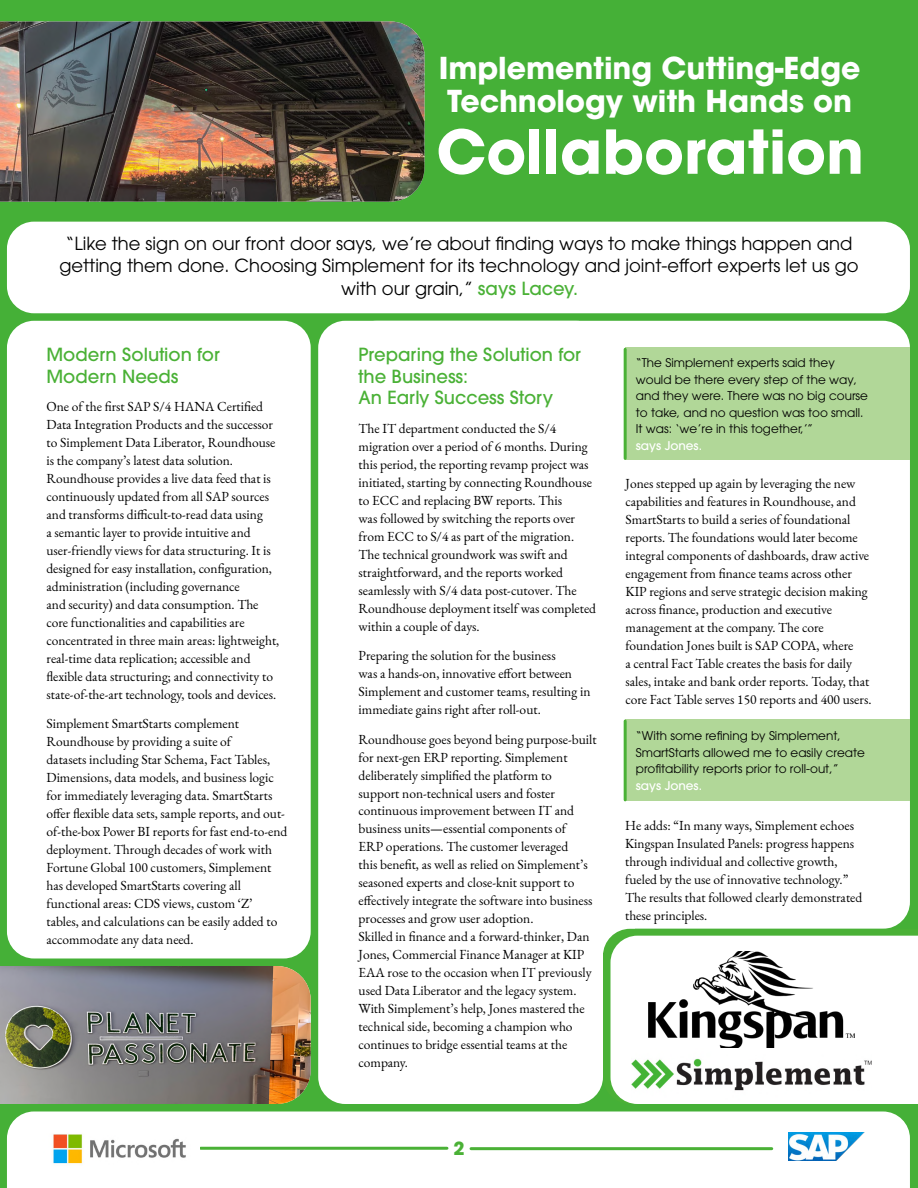
<style>
.page{position:relative;width:918px;height:1188px;background:#45b037}
.page>*{position:absolute;margin:0;border:0;box-sizing:border-box;transform-origin:0 0}
.t1{font:700 60px "ITC Avant Garde Pro";color:#fff}
.t2{font:700 30px/33px "ITC Avant Garde Pro";color:#fff}
.t3{font:18px/22.5px "ITC Avant Garde Pro";color:#000;text-align:center}
.t4{font:500 18px/21.6px "ITC Avant Garde Pro";color:#4ab136}
.t5{font:700 18px "ITC Avant Garde Pro";color:#4ab136}
.t6{font:13.5px/18px "EB Garamond";color:#000}
.t7{font:12px/16.5px "ITC Avant Garde Pro";color:#000}
.t8{font:500 12px "ITC Avant Garde Pro";color:#fff}
.s1{font-weight:500;color:#4ab136}
</style>
<div class="page">
<div style="left:7px;top:222px;width:903px;height:91px;background:#fff;border-radius:27px"></div>
<div style="left:7px;top:321px;width:304px;height:637px;background:#fff;border-radius:27px"></div>
<div style="left:318px;top:321px;width:285px;height:783px;background:#fff;border-radius:27px"></div>
<div style="left:350px;top:321px;width:560px;height:608px;background:#fff;border-radius:27px"></div>
<img style="left:0;top:22px;width:424px;height:180px">
<div style="left:7px;top:1112px;width:903px;height:76px;background:#fff"></div>
<hr style="left:201px;top:1147px;width:246px;height:3px;background:#4ab136">
<hr style="left:471px;top:1147px;width:301px;height:3px;background:#4ab136">
<img style="left:40px;top:1133px;width:159px;height:35px">
<img style="left:789px;top:1133px;width:81px;height:28px">
<img style="left:0;top:966px;width:311px;height:138px">
<div style="left:626px;top:348px;width:284px;height:112px;background:#b1d798"></div>
<div style="left:626px;top:720px;width:284px;height:81px;background:#b1d798"></div>
<hr style="left:624px;top:349px;width:3px;height:109px;background:#4ab136">
<hr style="left:624px;top:721px;width:3px;height:79px;background:#4ab136">
<svg style="left:603px;top:929px;width:315px;height:24px"></svg>
<div style="left:610px;top:936px;width:308px;height:168px;background:#fff"></div>
<img style="left:648px;top:951px;width:206px;height:98px">
<img style="left:631px;top:1049px;width:240px;height:52px">
<h2 class="t2" style="left:439px;top:51px;width:423px">Implementing Cutting-Edge<br>Technology with Hands on</h2>
<h1 class="t1" style="left:436px;top:112px;width:429px">Collaboration</h1>
<h3 class="t3" style="left:59px;top:232px;width:801px">“Like the sign on our front door says, we’re about finding ways to make things happen and getting them done. Choosing Simplement for its technology and joint-effort experts let us go with our grain,” <span class="s1">says Lacey.</span></h3>
<h3 class="t4" style="left:46px;top:344px;width:175px">Modern Solution for<br>Modern Needs</h3>
<p class="t6" style="left:46px;top:398px;width:234px">One of the first SAP S/4 HANA Certified Data Integration Products and the successor to Simplement Data Liberator, Roundhouse is the company’s latest data solution.<br>Roundhouse provides a live data feed that is continuously updated from all SAP sources and transforms difficult-to-read data using<br>a semantic layer to provide intuitive and user-friendly views for data structuring. It is designed for easy installation, configuration, administration (including governance<br>and security) and data consumption. The core functionalities and capabilities are concentrated in three main areas: lightweight, real-time data replication; accessible and flexible data structuring; and connectivity to state-of-the-art technology, tools and devices.</p>
<p class="t6" style="left:46px;top:714px;width:242px">Simplement SmartStarts complement Roundhouse by providing a suite of<br>datasets including Star Schema, Fact Tables, Dimensions, data models, and business logic for immediately leveraging data. SmartStarts offer flexible data sets, sample reports, and out&shy;of-the-box Power BI reports for fast end-to-end deployment. Through decades of work with Fortune Global 100 customers, Simplement has developed SmartStarts covering all functional areas: CDS views, custom ‘Z’ tables, and calculations can be easily added to accommodate any data need.</p>
<h3 class="t4" style="left:359px;top:344px;width:224px">Preparing the Solution for the Business:<br>An Early Success Story</h3>
<p class="t6" style="left:359px;top:419px;width:239px">The IT department conducted the S/4 migration over a period of 6 months. During this period, the reporting revamp project was initiated, starting by connecting Roundhouse to ECC and replacing BW reports. This<br>was followed by switching the reports over from ECC to S/4 as part of the migration.<br>The technical groundwork was swift and straightforward, and the reports worked seamlessly with S/4 data post-cutover. The Roundhouse deployment itself was completed within a couple of days.</p>
<p class="t6" style="left:359px;top:647px;width:233px">Preparing the solution for the business<br>was a hands-on, innovative effort between Simplement and customer teams, resulting in immediate gains right after roll-out.</p>
<p class="t6" style="left:359px;top:730px;width:240px">Roundhouse goes beyond being purpose-built for next-gen ERP reporting. Simplement deliberately simplified the platform to<br>support non-technical users and foster continuous improvement between IT and business units—essential components of<br>ERP operations. The customer leveraged<br>this benefit, as well as relied on Simplement’s seasoned experts and close-knit support to effectively integrate the software into business processes and grow user adoption.<br>Skilled in finance and a forward-thinker, Dan Jones, Commercial Finance Manager at KIP EAA rose to the occasion when IT previously used Data Liberator and the legacy system.<br>With Simplement’s help, Jones mastered the technical side, becoming a champion who continues to bridge essential teams at the company.</p>
<p class="t7" style="left:636px;top:354px;width:234px">“The Simplement experts said they would be there every step of the way, and they were. There was no big course to take, and no question was too small.<br>It was: ‘we’re in this together,’”</p>
<p class="t8" style="left:636px;top:438px;width:68px">says Jones.</p>
<p class="t6" style="left:626px;top:475px;width:248px">Jones stepped up again by leveraging the new capabilities and features in Roundhouse, and SmartStarts to build a series of foundational reports. The foundations would later become integral components of dashboards, draw active engagement from finance teams across other KIP regions and serve strategic decision making across finance, production and executive management at the company. The core foundation Jones built is SAP COPA, where<br>a central Fact Table creates the basis for daily sales, intake and bank order reports. Today, that core Fact Table serves 150 reports and 400 users.</p>
<p class="t7" style="left:636px;top:727px;width:231px">“With some refining by Simplement,<br>SmartStarts allowed me to easily create profitability reports prior to roll-out,”</p>
<p class="t8" style="left:636px;top:778px;width:68px">says Jones.</p>
<p class="t6" style="left:625px;top:816px;width:239px">He adds: “In many ways, Simplement echoes Kingspan Insulated Panels: progress happens through individual and collective growth, fueled by the use of innovative technology.” The results that followed clearly demonstrated these principles.</p>
<h3 class="t5" style="left:453px;top:1136px;width:13px">2</h3>
</div>
